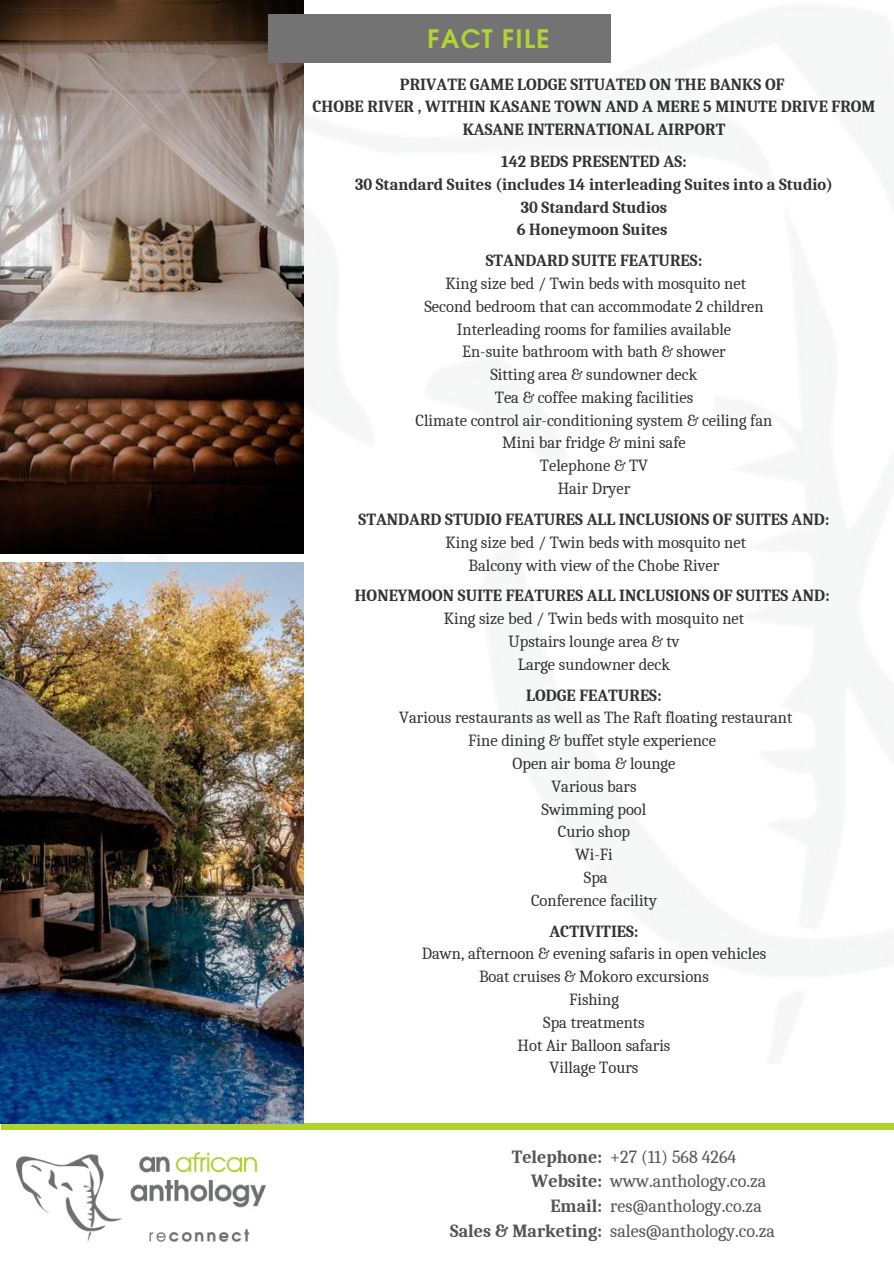
<style>
.page{position:relative;width:894px;height:1264px;background:#fff}
.page>*{position:absolute;margin:0;border:0;box-sizing:border-box;transform-origin:0 0}
.t1{font:600 25.35px "Avant Garde LT";letter-spacing:.05em;color:#b1d332}
.t2{font:18px "Caladea";color:#545454}
.t3{font:16.5px/22.8px "Caladea";color:#000;text-align:center}
.t4{font:700 16.5px/22.8px "Caladea";color:#000;text-align:center}
.s1{font-weight:700}
</style>
<div class="page">
<img style="left:0;top:0;width:304px;height:553px">
<div style="left:1px;top:1123px;width:892px;height:6px;background:#b1d332"></div>
<img style="left:0;top:562px;width:303px;height:561px">
<div style="left:268px;top:14px;width:342px;height:48px;background:#737373"></div>
<img style="left:16px;top:1152px;width:249px;height:89px">
<h1 class="t1" style="left:427px;top:22px;width:124px">FACT FILE</h1>
<p class="t4" style="left:312px;top:73px;width:564px">PRIVATE GAME LODGE SITUATED ON THE BANKS OF<br>CHOBE RIVER , WITHIN KASANE TOWN AND A MERE 5 MINUTE DRIVE FROM<br>KASANE INTERNATIONAL AIRPORT</p>
<p class="t4" style="left:355px;top:150px;width:479px">142 BEDS PRESENTED AS:<br>30 Standard Suites (includes 14 interleading Suites into a Studio)<br>30 Standard Studios<br>6 Honeymoon Suites</p>
<p class="t4" style="left:485px;top:249px;width:218px">STANDARD SUITE FEATURES:</p>
<p class="t3" style="left:415px;top:272px;width:358px">King size bed / Twin beds with mosquito net<br>Second bedroom that can accommodate 2 children Interleading rooms for families available<br>En-suite bathroom with bath &amp; shower<br>Sitting area &amp; sundowner deck<br>Tea &amp; coffee making facilities<br>Climate control air-conditioning system &amp; ceiling fan Mini bar fridge &amp; mini safe<br>Telephone &amp; TV<br>Hair Dryer</p>
<p class="t4" style="left:358px;top:508px;width:472px">STANDARD STUDIO FEATURES ALL INCLUSIONS OF SUITES AND:</p>
<p class="t3" style="left:445px;top:531px;width:302px">King size bed / Twin beds with mosquito net<br>Balcony with view of the Chobe River</p>
<p class="t4" style="left:354px;top:584px;width:476px">HONEYMOON SUITE FEATURES ALL INCLUSIONS OF SUITES AND:</p>
<p class="t3" style="left:443px;top:607px;width:302px">King size bed / Twin beds with mosquito net<br>Upstairs lounge area &amp; tv<br>Large sundowner deck</p>
<p class="t4" style="left:526px;top:684px;width:137px">LODGE FEATURES:</p>
<p class="t3" style="left:399px;top:706px;width:394px">Various restaurants as well as The Raft floating restaurant<br>Fine dining &amp; buffet style experience<br>Open air boma &amp; lounge<br>Various bars<br>Swimming pool<br>Curio shop<br>Wi-Fi<br>Spa<br>Conference facility</p>
<p class="t4" style="left:549px;top:919px;width:91px">ACTIVITIES:</p>
<p class="t3" style="left:422px;top:942px;width:345px">Dawn, afternoon &amp; evening safaris in open vehicles<br>Boat cruises &amp; Mokoro excursions<br>Fishing<br>Spa treatments<br>Hot Air Balloon safaris<br>Village Tours</p>
<p class="t2" style="left:511px;top:1146px;width:226px"><span class="s1">Telephone:</span> +27 (11) 568 4264</p>
<p class="t2" style="left:531px;top:1171px;width:237px"><span class="s1">Website:</span> www.anthology.co.za</p>
<p class="t2" style="left:550px;top:1195px;width:213px"><span class="s1">Email:</span> res@anthology.co.za</p>
<p class="t2" style="left:450px;top:1220px;width:326px"><span class="s1">Sales &amp; Marketing:</span> sales@anthology.co.za</p>
</div>
